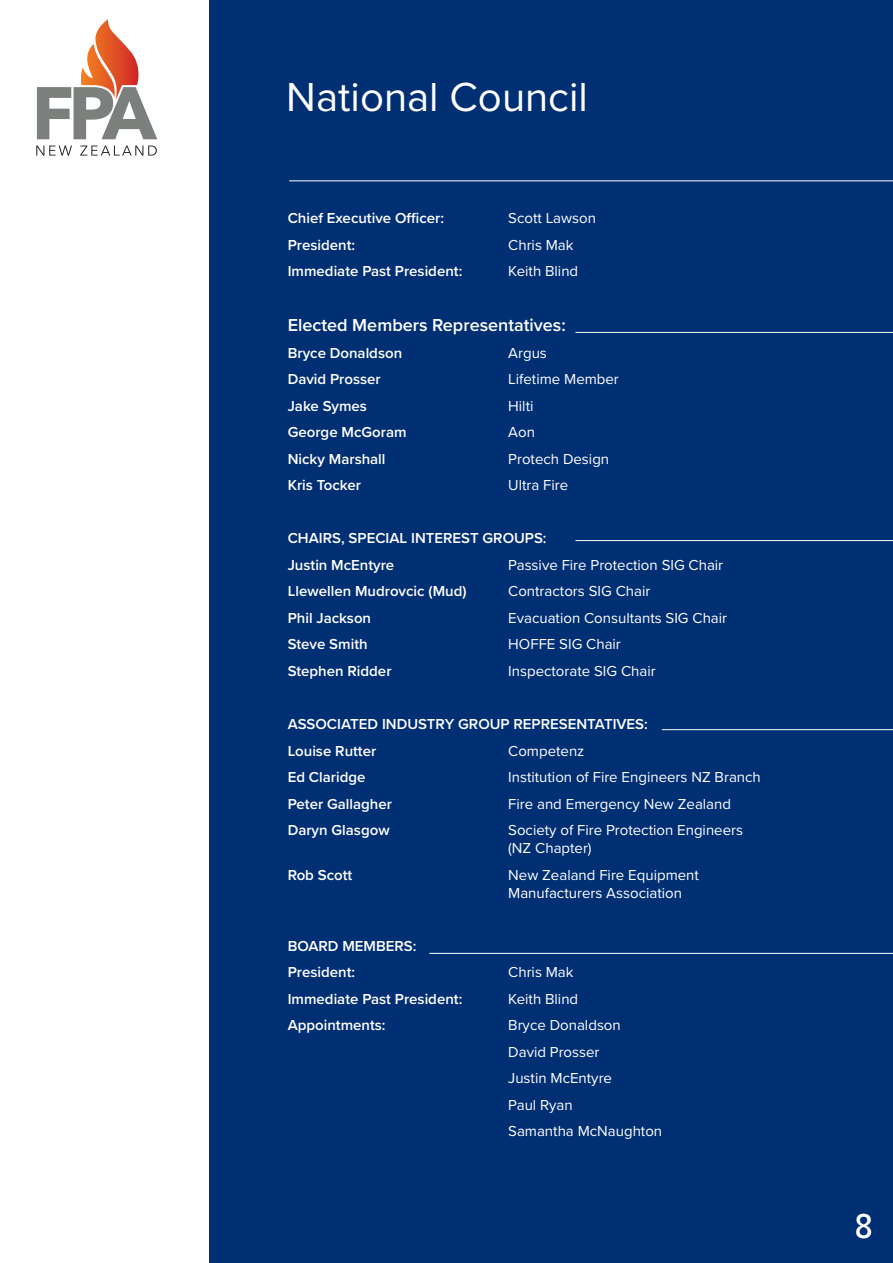
<style>
.page{position:relative;width:893px;height:1263px;background:#fff}
.page>*{position:absolute;margin:0;border:0;box-sizing:border-box;transform-origin:0 0}
.t1{font:42px "Proxima Nova";color:#fff}
.t2{font:500 36px "Proxima Nova Cond";color:#fff}
.t3{font:600 18px "Proxima Nova";color:#fff}
.t4{font:15px/26.5px "Proxima Nova";color:#fff}
.t5{font:600 15px/26.5px "Proxima Nova";color:#fff}
</style>
<div class="page">
<div style="left:209px;top:0;width:684px;height:1263px;background:#002f73"></div>
<svg style="left:36px;top:146px;width:36px;height:10px"></svg>
<svg style="left:80px;top:146px;width:77px;height:10px"></svg>
<svg style="left:37px;top:19px;width:120px;height:120px"></svg>
<hr style="left:575px;top:332px;width:318px;height:1px;background:#fff">
<hr style="left:289px;top:180px;width:604px;height:1px;background:#fff">
<hr style="left:575px;top:540px;width:318px;height:1px;background:#fff">
<hr style="left:662px;top:729px;width:231px;height:1px;background:#fff">
<hr style="left:429px;top:953px;width:464px;height:1px;background:#fff">
<h1 class="t1" style="left:286px;top:66px;width:303px">National Council</h1>
<p class="t5" style="left:288px;top:204px;width:158px">Chief Executive Officer:</p>
<p class="t4" style="left:508px;top:204px;width:89px">Scott Lawson</p>
<p class="t5" style="left:288px;top:231px;width:69px">President:</p>
<p class="t4" style="left:508px;top:231px;width:67px">Chris Mak</p>
<p class="t5" style="left:288px;top:258px;width:176px">Immediate Past President:</p>
<p class="t4" style="left:508px;top:257px;width:71px">Keith Blind</p>
<p class="t3" style="left:288px;top:312px;width:280px">Elected Members Representatives:</p>
<p class="t5" style="left:288px;top:339px;width:116px">Bryce Donaldson</p>
<p class="t4" style="left:508px;top:339px;width:40px">Argus</p>
<p class="t5" style="left:288px;top:366px;width:95px">David Prosser</p>
<p class="t4" style="left:508px;top:365px;width:112px">Lifetime Member</p>
<p class="t5" style="left:288px;top:392px;width:81px">Jake Symes</p>
<p class="t4" style="left:508px;top:392px;width:27px">Hilti</p>
<p class="t5" style="left:288px;top:419px;width:120px">George McGoram</p>
<p class="t4" style="left:508px;top:418px;width:28px">Aon</p>
<p class="t5" style="left:288px;top:445px;width:99px">Nicky Marshall</p>
<p class="t4" style="left:508px;top:445px;width:102px">Protech Design</p>
<p class="t5" style="left:288px;top:472px;width:75px">Kris Tocker</p>
<p class="t4" style="left:508px;top:471px;width:62px">Ultra Fire</p>
<p class="t5" style="left:288px;top:525px;width:260px">CHAIRS, SPECIAL INTEREST GROUPS:<br>Justin McEntyre</p>
<p class="t4" style="left:508px;top:551px;width:216px">Passive Fire Protection SIG Chair</p>
<p class="t5" style="left:288px;top:578px;width:180px">Llewellen Mudrovcic (Mud)</p>
<p class="t4" style="left:508px;top:577px;width:144px">Contractors SIG Chair</p>
<p class="t5" style="left:288px;top:604px;width:85px">Phil Jackson</p>
<p class="t4" style="left:508px;top:604px;width:220px">Evacuation Consultants SIG Chair</p>
<p class="t5" style="left:288px;top:631px;width:81px">Steve Smith</p>
<p class="t4" style="left:508px;top:630px;width:114px">HOFFE SIG Chair</p>
<p class="t5" style="left:288px;top:657px;width:105px">Stephen Ridder</p>
<p class="t4" style="left:508px;top:657px;width:149px">Inspectorate SIG Chair</p>
<p class="t5" style="left:288px;top:710px;width:362px">ASSOCIATED INDUSTRY GROUP REPRESENTATIVES:<br>Louise Rutter</p>
<p class="t4" style="left:508px;top:736px;width:78px">Competenz</p>
<p class="t5" style="left:288px;top:763px;width:79px">Ed Claridge</p>
<p class="t4" style="left:508px;top:763px;width:254px">Institution of Fire Engineers NZ Branch</p>
<p class="t5" style="left:288px;top:790px;width:106px">Peter Gallagher</p>
<p class="t4" style="left:508px;top:789px;width:224px">Fire and Emergency New Zealand</p>
<p class="t5" style="left:288px;top:816px;width:103px">Daryn Glasgow</p>
<p class="t4" style="left:508px;top:820px;width:236px;line-height:18px">Society of Fire Protection Engineers (NZ Chapter)</p>
<p class="t5" style="left:288px;top:861px;width:66px">Rob Scott</p>
<p class="t4" style="left:508px;top:865px;width:192px;line-height:18px">New Zealand Fire Equipment<br>Manufacturers Association</p>
<p class="t5" style="left:288px;top:932px;width:130px">BOARD MEMBERS:<br>President:</p>
<p class="t4" style="left:508px;top:958px;width:67px">Chris Mak</p>
<p class="t5" style="left:288px;top:985px;width:176px">Immediate Past President:</p>
<p class="t4" style="left:508px;top:985px;width:71px">Keith Blind</p>
<p class="t5" style="left:288px;top:1011px;width:99px">Appointments:</p>
<p class="t4" style="left:508px;top:1011px;width:155px">Bryce Donaldson<br>David Prosser<br>Justin McEntyre<br>Paul Ryan<br>Samantha McNaughton</p>
<h2 class="t2" style="left:855px;top:1199px;width:19px">8</h2>
</div>
